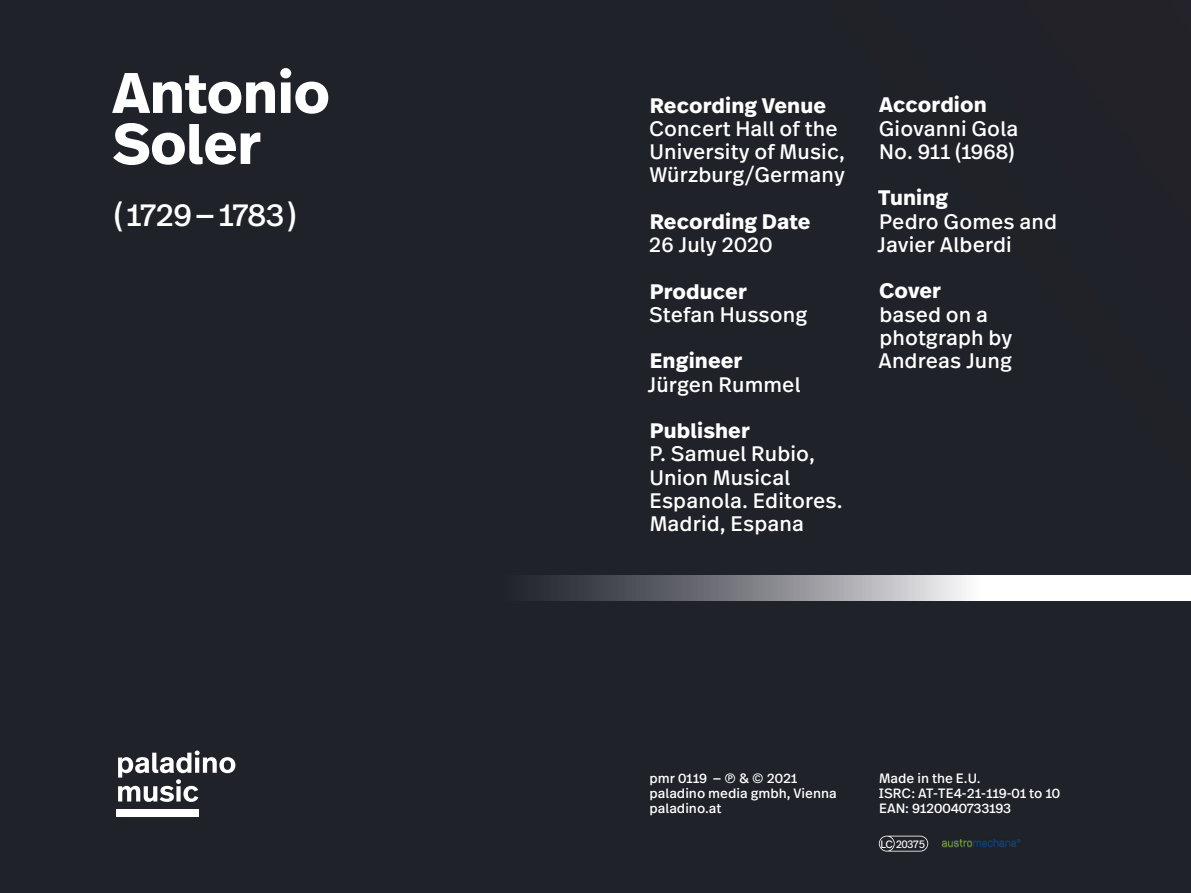
<style>
.page{position:relative;width:1191px;height:893px;background:#fff}
.page>*{position:absolute;margin:0;border:0;box-sizing:border-box;transform-origin:0 0}
.t1{font:700 57px/51px "Real Text Pro";letter-spacing:-.01em;color:#fff}
.t2{font:31.5px "Real Text Pro";letter-spacing:-.02em;color:#fff}
.t3{font:21px/23.2px "Real Text Pro";letter-spacing:.005em;color:#fff}
.t4{font:700 21px "Real Text Pro";letter-spacing:.005em;color:#fff}
.t5{font:13.5px/15px "Real Text Pro";color:#fff}
.t6{font:10.65px "Real Text Pro";letter-spacing:-.06em;color:#fff}
</style>
<div class="page">
<div style="left:0;top:0;width:569px;height:578px;background:#1f2228"></div>
<div style="left:569px;top:0;width:569px;height:576px;background:#1f2228"></div>
<div style="left:1138px;top:0;width:53px;height:893px;background:#202228"></div>
<div style="left:0;top:578px;width:1035px;height:315px;background:#1f2228"></div>
<div style="left:1035px;top:601px;width:105px;height:292px;background:#1f2228"></div>
<img style="left:499px;top:576px;width:692px;height:25px">
<div style="left:116px;top:809px;width:83px;height:7px;background:#fff"></div>
<svg style="left:118px;top:750px;width:117px;height:52px"></svg>
<svg style="left:879px;top:836px;width:49px;height:15px"></svg>
<img style="left:940px;top:839px;width:80px;height:9px">
<h1 class="t1" style="left:112px;top:66px;width:219px">Antonio<br>Soler</h1>
<h2 class="t2" style="left:114px;top:193px;width:184px">( 1729 — 1783 )</h2>
<p class="t4" style="left:650px;top:90px;width:178px">Recording Venue</p>
<p class="t3" style="left:649px;top:116px;width:197px">Concert Hall of the<br>University of Music,<br>Würzburg/Germany</p>
<p class="t4" style="left:650px;top:206px;width:162px">Recording Date</p>
<p class="t3" style="left:649px;top:233px;width:125px">26 July 2020</p>
<p class="t4" style="left:650px;top:276px;width:98px">Producer</p>
<p class="t3" style="left:649px;top:302px;width:160px">Stefan Hussong</p>
<p class="t4" style="left:650px;top:346px;width:94px">Engineer</p>
<p class="t3" style="left:647px;top:372px;width:154px">Jürgen Rummel</p>
<p class="t4" style="left:650px;top:415px;width:102px">Publisher</p>
<p class="t3" style="left:649px;top:442px;width:195px">P. Samuel Rubio,<br>Union Musical<br>Espanola. Editores.<br>Madrid, Espana</p>
<p class="t4" style="left:879px;top:90px;width:109px">Accordion</p>
<p class="t3" style="left:879px;top:116px;width:141px">Giovanni Gola<br>No. 911 (1968)</p>
<p class="t4" style="left:878px;top:183px;width:72px">Tuning</p>
<p class="t3" style="left:877px;top:209px;width:181px">Pedro Gomes and<br>Javier Alberdi</p>
<p class="t4" style="left:879px;top:276px;width:63px">Cover</p>
<p class="t3" style="left:878px;top:302px;width:135px">based on a photgraph by<br>Andreas Jung</p>
<p class="t5" style="left:649px;top:771px;width:189px">pmr 0119 — ℗ &amp; © 2021 paladino media gmbh, Vienna paladino.at</p>
<p class="t5" style="left:879px;top:771px;width:183px">Made in the E.U.<br>ISRC: AT-TE4-21-119-01 to 10<br>EAN: 9120040733193</p>
<p class="t6" style="left:880px;top:836px;width:46px">LC 20375</p>
</div>
